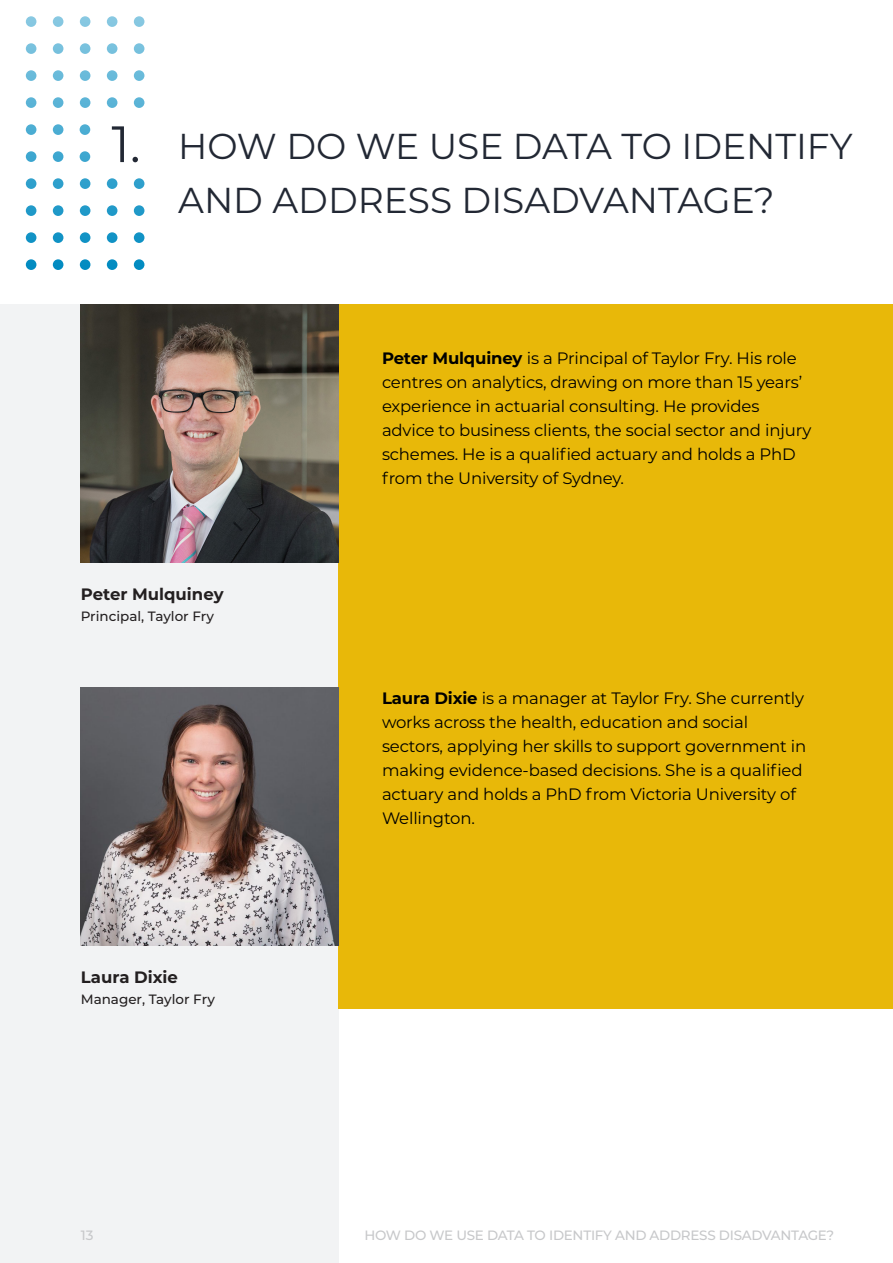
<style>
.page{position:relative;width:893px;height:1263px;background:#fff}
.page>*{position:absolute;margin:0;border:0;box-sizing:border-box;transform-origin:0 0}
.Body_Copy{font:51px "Montserrat";color:#222834}
.t1{font:36px/54px "Montserrat";color:#222834}
.t2{font:16.5px/24px "Montserrat";letter-spacing:-.01em;color:#000}
.t3{font:700 16.5px "Montserrat";color:#231f20}
.t4{font:500 13.5px "Montserrat";letter-spacing:-.02em;color:#c7c8ca}
.t5{font:500 13.5px "Montserrat";color:#231f20}
.s1{font-weight:700}
</style>
<div class="page">
<div style="left:0;top:304px;width:339px;height:959px;background:#f2f3f4"></div>
<div style="left:339px;top:304px;width:554px;height:705px;background:#e8b809"></div>
<img style="left:81px;top:304px;width:258px;height:258px">
<div style="left:107px;top:16px;width:10px;height:11px;background:#87c8e1;border-radius:50%"></div>
<div style="left:134px;top:16px;width:10px;height:11px;background:#87c8e1;border-radius:50%"></div>
<div style="left:107px;top:43px;width:10px;height:11px;background:#78c1de;border-radius:50%"></div>
<div style="left:134px;top:43px;width:10px;height:11px;background:#78c1de;border-radius:50%"></div>
<div style="left:107px;top:70px;width:10px;height:11px;background:#69bada;border-radius:50%"></div>
<div style="left:134px;top:70px;width:10px;height:11px;background:#69bada;border-radius:50%"></div>
<div style="left:107px;top:97px;width:10px;height:11px;background:#5bb4d7;border-radius:50%"></div>
<div style="left:134px;top:97px;width:10px;height:11px;background:#5bb4d7;border-radius:50%"></div>
<div style="left:107px;top:178px;width:10px;height:11px;background:#2fa0cc;border-radius:50%"></div>
<div style="left:134px;top:178px;width:10px;height:11px;background:#2fa0cc;border-radius:50%"></div>
<div style="left:107px;top:205px;width:10px;height:11px;background:#2099c8;border-radius:50%"></div>
<div style="left:134px;top:205px;width:10px;height:11px;background:#2099c8;border-radius:50%"></div>
<div style="left:107px;top:232px;width:10px;height:11px;background:#1192c5;border-radius:50%"></div>
<div style="left:134px;top:232px;width:10px;height:11px;background:#1192c5;border-radius:50%"></div>
<div style="left:107px;top:259px;width:10px;height:11px;background:#008bc1;border-radius:50%"></div>
<div style="left:134px;top:259px;width:10px;height:11px;background:#008bc1;border-radius:50%"></div>
<div style="left:80px;top:16px;width:10px;height:11px;background:#87c8e1;border-radius:50%"></div>
<div style="left:80px;top:43px;width:10px;height:11px;background:#78c1de;border-radius:50%"></div>
<div style="left:80px;top:70px;width:10px;height:11px;background:#69bada;border-radius:50%"></div>
<div style="left:80px;top:97px;width:10px;height:11px;background:#5bb4d7;border-radius:50%"></div>
<div style="left:80px;top:178px;width:10px;height:11px;background:#2fa0cc;border-radius:50%"></div>
<div style="left:80px;top:205px;width:10px;height:11px;background:#2099c8;border-radius:50%"></div>
<div style="left:80px;top:232px;width:10px;height:11px;background:#1192c5;border-radius:50%"></div>
<div style="left:80px;top:259px;width:10px;height:11px;background:#008bc1;border-radius:50%"></div>
<div style="left:53px;top:16px;width:10px;height:11px;background:#87c8e1;border-radius:50%"></div>
<div style="left:53px;top:43px;width:10px;height:11px;background:#78c1de;border-radius:50%"></div>
<div style="left:53px;top:70px;width:10px;height:11px;background:#69bada;border-radius:50%"></div>
<div style="left:53px;top:97px;width:10px;height:11px;background:#5bb4d7;border-radius:50%"></div>
<div style="left:53px;top:124px;width:10px;height:11px;background:#4cadd3;border-radius:50%"></div>
<div style="left:53px;top:151px;width:10px;height:11px;background:#3da6cf;border-radius:50%"></div>
<div style="left:53px;top:178px;width:10px;height:11px;background:#2fa0cc;border-radius:50%"></div>
<div style="left:53px;top:205px;width:10px;height:11px;background:#2099c8;border-radius:50%"></div>
<div style="left:53px;top:232px;width:10px;height:11px;background:#1192c5;border-radius:50%"></div>
<div style="left:53px;top:259px;width:10px;height:11px;background:#008bc1;border-radius:50%"></div>
<div style="left:26px;top:16px;width:10px;height:11px;background:#87c8e1;border-radius:50%"></div>
<div style="left:26px;top:43px;width:10px;height:11px;background:#78c1de;border-radius:50%"></div>
<div style="left:26px;top:70px;width:10px;height:11px;background:#69bada;border-radius:50%"></div>
<div style="left:26px;top:97px;width:10px;height:11px;background:#5bb4d7;border-radius:50%"></div>
<div style="left:26px;top:124px;width:10px;height:11px;background:#4cadd3;border-radius:50%"></div>
<div style="left:26px;top:151px;width:10px;height:11px;background:#3da6cf;border-radius:50%"></div>
<div style="left:26px;top:178px;width:10px;height:11px;background:#2fa0cc;border-radius:50%"></div>
<div style="left:26px;top:205px;width:10px;height:11px;background:#2099c8;border-radius:50%"></div>
<div style="left:26px;top:232px;width:10px;height:11px;background:#1192c5;border-radius:50%"></div>
<div style="left:26px;top:259px;width:10px;height:11px;background:#008bc1;border-radius:50%"></div>
<img style="left:81px;top:688px;width:258px;height:257px">
<div style="left:80px;top:124px;width:10px;height:11px;background:#4cadd3;border-radius:50%"></div>
<div style="left:80px;top:151px;width:10px;height:11px;background:#3da6cf;border-radius:50%"></div>
<p class="Body_Copy" style="left:111px;top:109px;width:31px">1.</p>
<p class="t1" style="left:178px;top:118px;width:676px">HOW DO WE USE DATA TO IDENTIFY<br>AND ADDRESS DISADVANTAGE?</p>
<p class="t2" style="left:382px;top:345px;width:431px"><span class="s1">Peter Mulquiney</span> is a Principal of Taylor Fry. His role centres on analytics, drawing on more than 15 years’ experience in actuarial consulting. He provides advice to business clients, the social sector and injury schemes. He is a qualified actuary and holds a PhD from the University of Sydney.</p>
<p class="t3" style="left:81px;top:582px;width:144px">Peter Mulquiney</p>
<p class="t5" style="left:81px;top:607px;width:135px">Principal, Taylor Fry</p>
<p class="t3" style="left:81px;top:965px;width:99px">Laura Dixie</p>
<p class="t5" style="left:81px;top:990px;width:136px">Manager, Taylor Fry</p>
<p class="t2" style="left:382px;top:685px;width:426px"><span class="s1">Laura Dixie</span> is a manager at Taylor Fry. She currently works across the health, education and social sectors, applying her skills to support government in making evidence-based decisions. She is a qualified actuary and holds a PhD from Victoria University of Wellington.</p>
<p class="t4" style="left:81px;top:1225px;width:14px">13</p>
<p class="t4" style="left:364px;top:1225px;width:471px">HOW DO WE USE DATA TO IDENTIFY AND ADDRESS DISADVANTAGE?</p>
</div>
